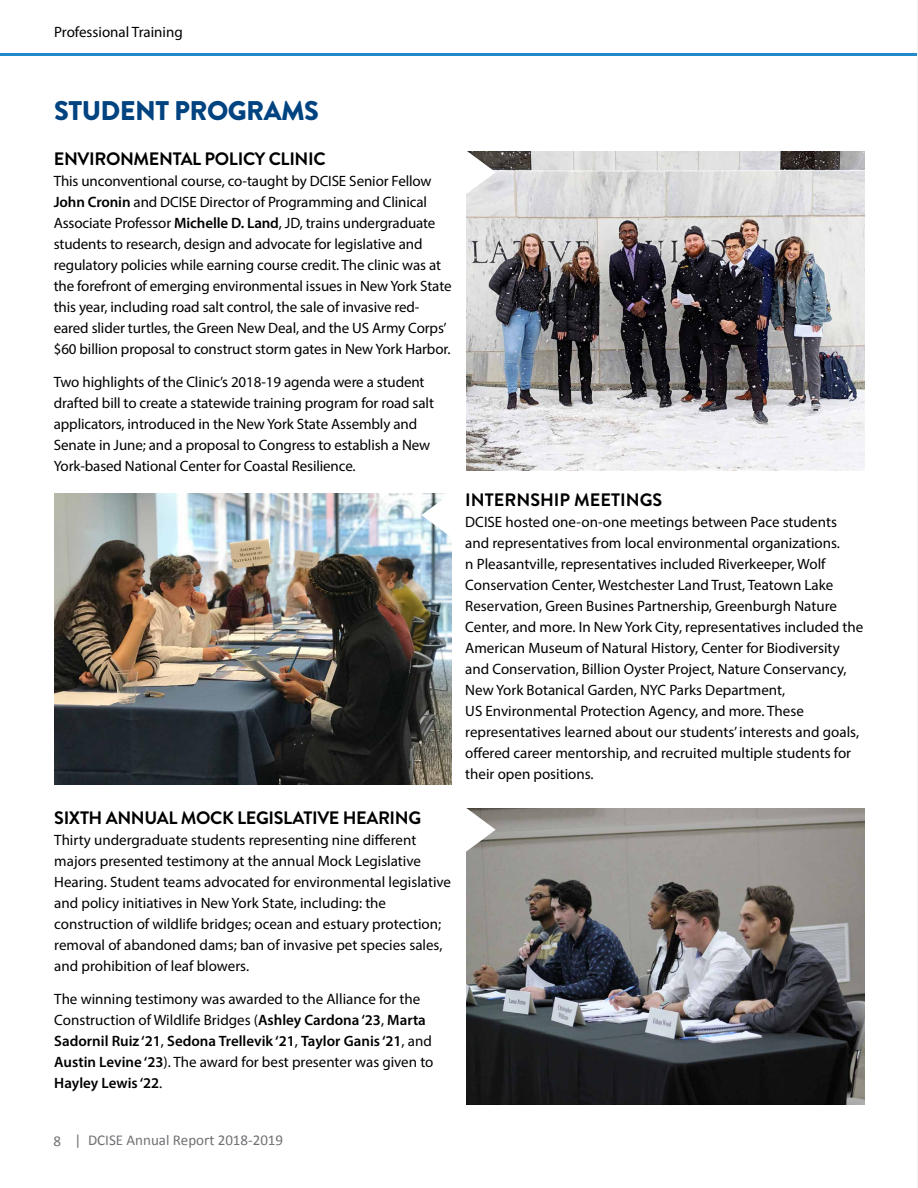
<style>
.page{position:relative;width:918px;height:1188px;background:#fff}
.page>*{position:absolute;margin:0;border:0;box-sizing:border-box;transform-origin:0 0}
.t1{font:900 27px "Brandon Grotesque";letter-spacing:-.02em;color:#004381}
.t2{font:700 18px "Brandon Grotesque";letter-spacing:-.02em;color:#000}
.t3{font:700 18px "Brandon Grotesque";color:#000}
.t4{font:15px/21px "Myriad Pro";letter-spacing:-.005em;color:#000}
.t5{font:15px "Calibri";color:#6f7073}
.s1{font-weight:600}
</style>
<div class="page">
<hr style="left:0;top:53px;width:918px;height:3px;background:#208acb">
<img style="left:466px;top:151px;width:398px;height:320px">
<img style="left:467px;top:808px;width:398px;height:297px">
<img style="left:54px;top:493px;width:397px;height:292px">
<svg style="left:466px;top:151px;width:30px;height:44px"></svg>
<svg style="left:466px;top:808px;width:30px;height:45px"></svg>
<svg style="left:421px;top:493px;width:30px;height:45px"></svg>
<hr style="left:917px;top:0;width:1px;height:1188px;background:#f1f1f2">
<p class="t4" style="left:54px;top:21px;width:130px">Professional Training</p>
<h1 class="t1" style="left:54px;top:92px;width:266px">STUDENT PROGRAMS</h1>
<p class="t2" style="left:54px;top:146px;width:274px">ENVIRONMENTAL POLICY CLINIC</p>
<p class="t4" style="left:54px;top:170px;width:399px">This unconventional course, co-taught by DCISE Senior Fellow <span class="s1">John Cronin</span> and DCISE Director of Programming and Clinical Associate Professor <span class="s1">Michelle D. Land</span>, JD, trains undergraduate students to research, design and advocate for legislative and regulatory policies while earning course credit. The clinic was at the forefront of emerging environmental issues in New York State this year, including road salt control, the sale of invasive red&shy;eared slider turtles, the Green New Deal, and the US Army Corps’ $60 billion proposal to construct storm gates in New York Harbor.</p>
<p class="t4" style="left:54px;top:371px;width:382px">Two highlights of the Clinic’s 2018-19 agenda were a student drafted bill to create a statewide training program for road salt applicators, introduced in the New York State Assembly and Senate in June; and a proposal to Congress to establish a New York-based National Center for Coastal Resilience.</p>
<p class="t2" style="left:54px;top:805px;width:368px">SIXTH ANNUAL MOCK LEGISLATIVE HEARING</p>
<p class="t4" style="left:54px;top:829px;width:398px">Thirty undergraduate students representing nine different majors presented testimony at the annual Mock Legislative Hearing. Student teams advocated for environmental legislative and policy initiatives in New York State, including: the construction of wildlife bridges; ocean and estuary protection; removal of abandoned dams; ban of invasive pet species sales, and prohibition of leaf blowers.</p>
<p class="t4" style="left:54px;top:988px;width:381px">The winning testimony was awarded to the Alliance for the Construction of Wildlife Bridges (<span class="s1">Ashley Cardona ‘23</span>, <span class="s1">Marta Sadornil Ruiz ‘21</span>, <span class="s1">Sedona Trellevik ‘21</span>, <span class="s1">Taylor Ganis ‘21</span>, and <span class="s1">Austin Levine ‘23</span>). The award for best presenter was given to <span class="s1">Hayley Lewis ‘22</span>.</p>
<p class="t3" style="left:465px;top:487px;width:198px">INTERNSHIP MEETINGS</p>
<p class="t4" style="left:465px;top:511px;width:399px">DCISE hosted one-on-one meetings between Pace students and representatives from local environmental organizations.<br>n Pleasantville, representatives included Riverkeeper, Wolf Conservation Center, Westchester Land Trust, Teatown Lake Reservation, Green Busines Partnership, Greenburgh Nature Center, and more. In New York City, representatives included the American Museum of Natural History, Center for Biodiversity and Conservation, Billion Oyster Project, Nature Conservancy, New York Botanical Garden, NYC Parks Department,<br>US Environmental Protection Agency, and more. These representatives learned about our students’ interests and goals, offered career mentorship, and recruited multiple students for their open positions.</p>
<p class="t5" style="left:53px;top:1131px;width:231px">8 | DCISE Annual Report 2018-2019</p>
</div>
